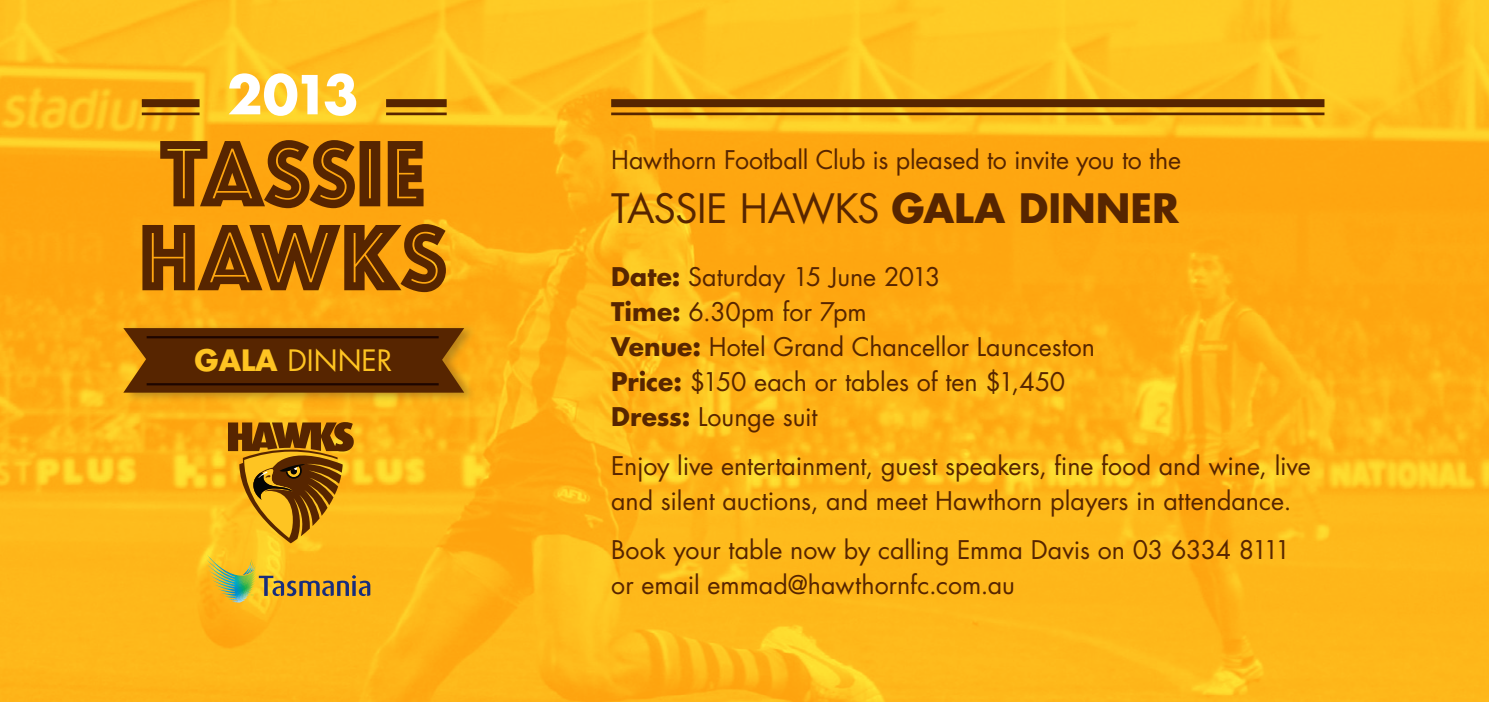
<style>
.page{position:relative;width:1489px;height:702px;background:#fff}
.page>*{position:absolute;margin:0;border:0;box-sizing:border-box;transform-origin:0 0}
.t1{font:93.25px/84px "Zamenhof Inline";letter-spacing:-.04em;color:#572500}
.t2{font:700 52.25px "Futura Std";color:#fff}
.t3{font:39.5px "Futura Std";letter-spacing:-.01em;color:#572500}
.t4{font:28.75px "Futura Std";color:#fec422}
.t5{font:25px/35px "Futura Std";color:#572500}
.s1{font-weight:700}
</style>
<div class="page">
<img style="left:0;top:0;width:1488px;height:702px">
<div style="left:611px;top:99px;width:713px;height:8px;background:#572500"></div>
<hr style="left:611px;top:112px;width:713px;height:3px;background:#572500">
<div style="left:123px;top:323px;width:354px;height:80px;background:#231f20;opacity:.3"></div>
<svg style="left:123px;top:328px;width:341px;height:64px"></svg>
<hr style="left:147px;top:383px;width:291px;height:2px;background:#572500">
<hr style="left:147px;top:336px;width:291px;height:2px;background:#572500">
<div style="left:142px;top:99px;width:57px;height:8px;background:#572500"></div>
<hr style="left:142px;top:112px;width:57px;height:3px;background:#572500">
<div style="left:386px;top:99px;width:60px;height:8px;background:#572500"></div>
<hr style="left:386px;top:112px;width:60px;height:3px;background:#572500">
<img style="left:206px;top:554px;width:164px;height:48px">
<svg style="left:228px;top:422px;width:126px;height:121px"></svg>
<h2 class="t2" style="left:227px;top:60px;width:133px">2013</h2>
<h1 class="t1" style="left:137px;top:136px;width:313px">TASSIE<br>HAWKS</h1>
<p class="t4" style="left:194px;top:342px;width:199px"><span class="s1">Gala</span> dinner</p>
<p class="t5" style="left:611px;top:142px;width:571px">Hawthorn Football Club is pleased to invite you to the</p>
<h3 class="t3" style="left:611px;top:183px;width:569px">Tassie Hawks <span class="s1">Gala Dinner</span></h3>
<p class="t5" style="left:611px;top:259px;width:485px"><span class="s1">Date:</span> Saturday 15 June 2013<br><span class="s1">Time:</span> 6.30pm for 7pm<br><span class="s1">Venue:</span> Hotel Grand Chancellor Launceston<br><span class="s1">Price:</span> $150 each or tables of ten $1,450<br><span class="s1">Dress:</span> Lounge suit</p>
<p class="t5" style="left:611px;top:448px;width:701px">Enjoy live entertainment, guest speakers, fine food and wine, live and silent auctions, and meet Hawthorn players in attendance.</p>
<p class="t5" style="left:611px;top:533px;width:680px">Book your table now by calling Emma Davis on 03 6334 8111 or email emmad@hawthornfc.com.au</p>
</div>
